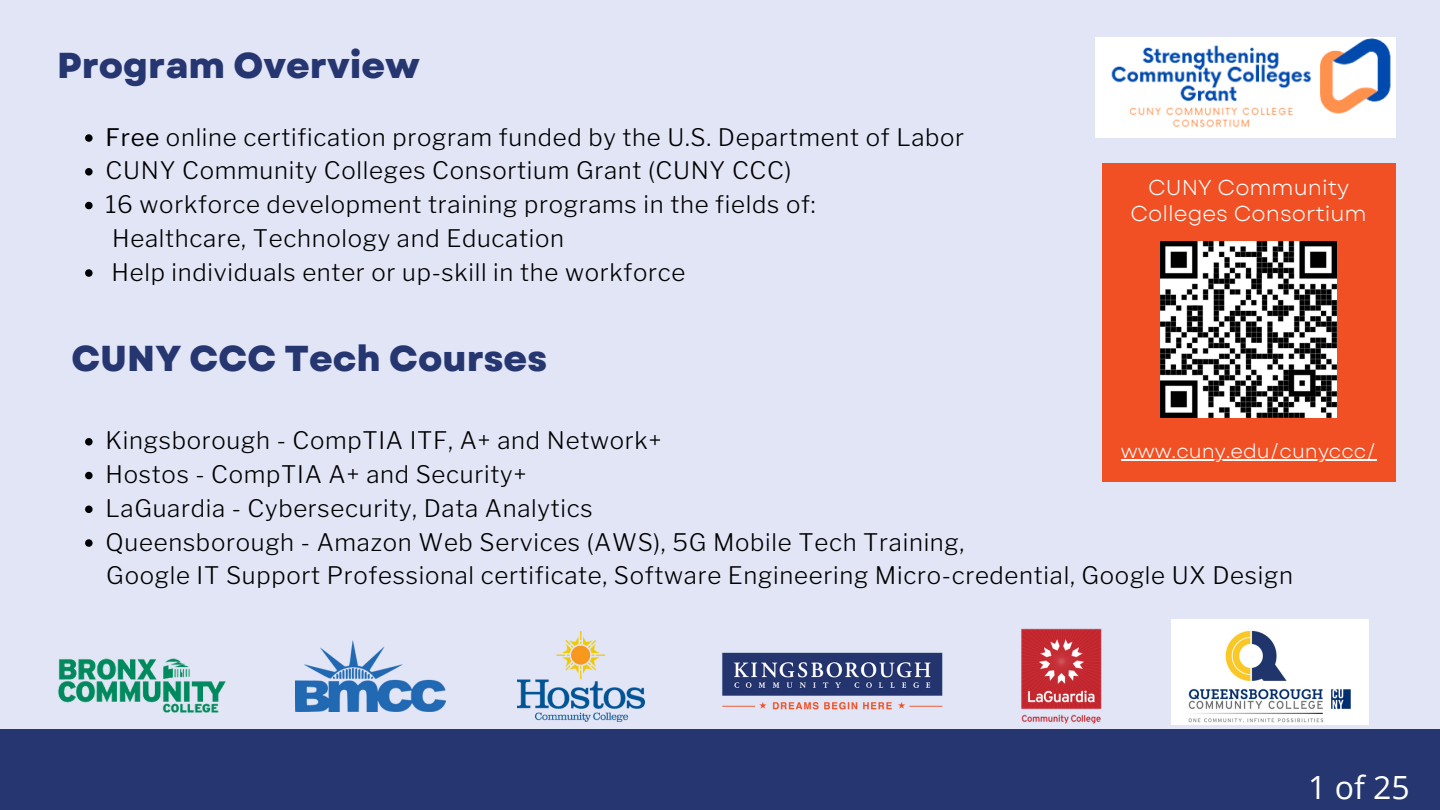
<style>
.page{position:relative;width:1440px;height:810px;background:#e1e5f6}
.page>*{position:absolute;margin:0;border:0;box-sizing:border-box;transform-origin:0 0}
.t1{font:800 36px "Garet";color:#263670}
.t2{font:32px "Open Sans";color:#fff}
.t3{font:300 24px "Libre Franklin";letter-spacing:.03em;color:#000}
.t4{font:21.5px/25.3px "Garet";color:#fff;text-align:center}
.t5{font:19.7px "Garet";color:#fff}
.s1{font-weight:400}
</style>
<div class="page">
<svg style="left:85px;top:134px;width:8px;height:8px"></svg>
<svg style="left:85px;top:168px;width:8px;height:8px"></svg>
<svg style="left:85px;top:202px;width:8px;height:7px"></svg>
<svg style="left:85px;top:269px;width:8px;height:8px"></svg>
<svg style="left:85px;top:438px;width:8px;height:8px"></svg>
<svg style="left:85px;top:472px;width:8px;height:7px"></svg>
<svg style="left:85px;top:506px;width:8px;height:7px"></svg>
<svg style="left:85px;top:539px;width:8px;height:8px"></svg>
<div style="left:0;top:729px;width:1440px;height:81px;background:#263670"></div>
<div style="left:1102px;top:164px;width:293px;height:318px;background:#f05023"></div>
<img style="left:1161px;top:242px;width:175px;height:175px">
<hr style="left:1121px;top:460px;width:255px;height:1px;background:#fff">
<img style="left:1095px;top:37px;width:300px;height:101px">
<img style="left:1171px;top:619px;width:197px;height:106px">
<img style="left:58px;top:658px;width:168px;height:55px">
<img style="left:296px;top:641px;width:149px;height:70px">
<img style="left:1021px;top:628px;width:81px;height:96px">
<img style="left:722px;top:652px;width:221px;height:58px">
<img style="left:518px;top:631px;width:126px;height:91px">
<h1 class="t1" style="left:57px;top:40px;width:364px">Program Overview</h1>
<p class="t3" style="left:106px;top:122px;width:860px"><span class="s1">Free</span> online certification program funded by the U.S. Department of Labor</p>
<p class="t3" style="left:106px;top:156px;width:687px">CUNY Community Colleges Consortium Grant (CUNY CCC)</p>
<p class="t3" style="left:106px;top:190px;width:711px">16 workforce development training programs in the fields of:</p>
<h3 class="t3" style="left:112px;top:224px;width:453px">Healthcare, Technology and Education</h3>
<p class="t3" style="left:112px;top:257px;width:575px">Help individuals enter or up-skill in the workforce</p>
<h2 class="t1" style="left:71px;top:333px;width:477px">CUNY CCC Tech Courses</h2>
<h3 class="t4" style="left:1131px;top:175px;width:238px">CUNY Community<br>Colleges Consortium</h3>
<p class="t3" style="left:106px;top:426px;width:558px">Kingsborough - CompTIA ITF, A+ and Network+</p>
<p class="t3" style="left:106px;top:460px;width:422px">Hostos - CompTIA A+ and Security+</p>
<p class="t3" style="left:106px;top:494px;width:488px">LaGuardia - Cybersecurity, Data Analytics</p>
<p class="t3" style="left:106px;top:527px;width:860px">Queensborough - Amazon Web Services (AWS), 5G Mobile Tech Training,</p>
<h3 class="t3" style="left:106px;top:561px;width:1188px">Google IT Support Professional certificate, Software Engineering Micro-credential, Google UX Design</h3>
<p class="t5" style="left:1121px;top:437px;width:257px">www.cuny.edu/cunyccc/</p>
<p class="t2" style="left:1308px;top:764px;width:103px">1 of 25</p>
</div>
